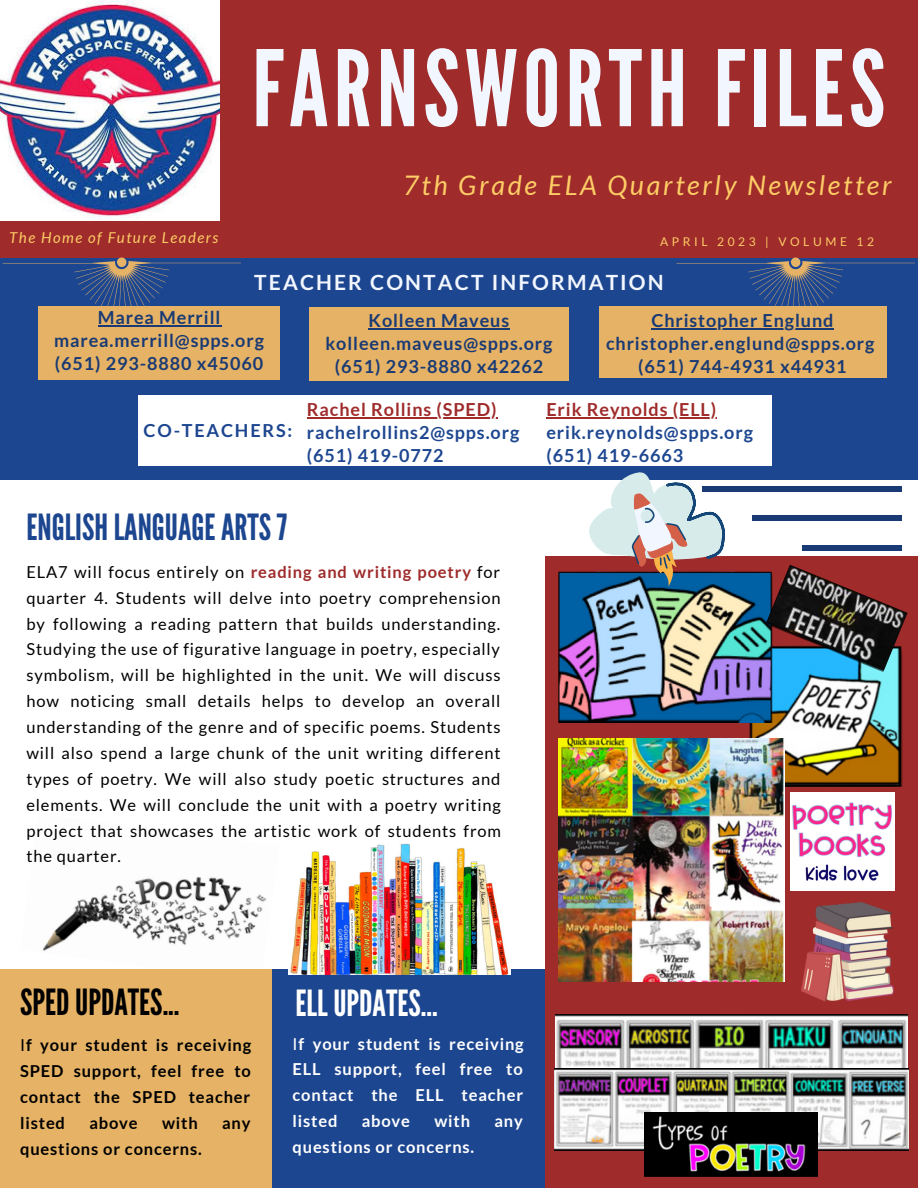
<style>
.page{position:relative;width:918px;height:1188px;background:#fff}
.page>*{position:absolute;margin:0;border:0;box-sizing:border-box;transform-origin:0 0}
.t1{font:105px "League Gothic";letter-spacing:.05em;color:#f2f7ff}
.t2{font:36px "League Gothic";color:#1d4690}
.t3{font:36px "League Gothic";color:#000}
.t4{font:36px "League Gothic";color:#fff}
.t5{font:italic 27px "Lato";letter-spacing:.1em;color:#fecd65}
.t6{font:700 21px "Lato";letter-spacing:.1em;color:#f2f7ff}
.t7{font:700 18px/23.2px "Lato";letter-spacing:.05em;color:#193a74;text-align:center}
.t8{font:700 18px/23.2px "Lato";letter-spacing:.05em;color:#1d4690}
.t9{font:700 18px "Lato";letter-spacing:.05em;color:#9f2b2b}
.t10{font:700 18px "Lato";letter-spacing:.1em;color:#1d4690}
.t11{font:16.5px/25.8px "Lato";letter-spacing:.05em;color:#000;text-align:justify}
.t12{font:700 16.5px/25.8px "Lato";letter-spacing:.05em;color:#000;text-align:justify}
.t13{font:700 16.5px/25.8px "Lato";letter-spacing:.05em;color:#fff;text-align:justify}
.t14{font:italic 15px "Lato";letter-spacing:.1em;color:#fecd65}
.t15{font:12px "Lato";letter-spacing:.3em;color:#fecd65}
.s1{font-weight:700;color:#9f2b2b}
.s2{font-weight:400}
</style>
<div class="page">
<div style="left:0;top:0;width:918px;height:259px;background:#9f2b2b"></div>
<img style="left:0;top:0;width:219px;height:220px">
<div style="left:545px;top:556px;width:373px;height:632px;background:#9f2b2b"></div>
<div style="left:0;top:258px;width:918px;height:222px;background:#1d4690"></div>
<svg style="left:676px;top:258px;width:239px;height:48px"></svg>
<svg style="left:3px;top:258px;width:238px;height:48px"></svg>
<div style="left:38px;top:306px;width:242px;height:73px;background:#e6b366"></div>
<div style="left:309px;top:307px;width:260px;height:73px;background:#e6b366"></div>
<div style="left:599px;top:306px;width:288px;height:72px;background:#e6b366"></div>
<div style="left:138px;top:395px;width:633px;height:71px;background:#fff"></div>
<div style="left:802px;top:545px;width:99px;height:6px;background:#193a74"></div>
<div style="left:752px;top:515px;width:149px;height:6px;background:#193a74"></div>
<div style="left:702px;top:486px;width:199px;height:6px;background:#193a74"></div>
<img style="left:43px;top:877px;width:224px;height:74px">
<div style="left:0;top:969px;width:272px;height:219px;background:#e6b366"></div>
<div style="left:272px;top:969px;width:273px;height:219px;background:#1d4690"></div>
<img style="left:801px;top:903px;width:93px;height:99px">
<hr style="left:546px;top:417px;width:171px;height:2px;background:#9f2b2b">
<img style="left:555px;top:1015px;width:352px;height:54px">
<img style="left:555px;top:1069px;width:353px;height:82px">
<img style="left:645px;top:1112px;width:173px;height:64px">
<img style="left:749px;top:672px;width:153px;height:114px">
<img style="left:558px;top:571px;width:214px;height:152px">
<svg style="left:589px;top:472px;width:136px;height:115px"></svg>
<img style="left:766px;top:565px;width:142px;height:107px">
<img style="left:791px;top:792px;width:104px;height:98px">
<img style="left:558px;top:739px;width:227px;height:243px">
<img style="left:289px;top:843px;width:221px;height:132px">
<hr style="left:98px;top:325px;width:123px;height:1px;background:#193a74">
<hr style="left:369px;top:328px;width:141px;height:2px;background:#193a74">
<hr style="left:651px;top:328px;width:183px;height:2px;background:#193a74">
<hr style="left:307px;top:417px;width:190px;height:2px;background:#9f2b2b">
<h1 class="t1" style="left:252px;top:28px;width:634px">FARNSWORTH FILES</h1>
<h3 class="t5" style="left:403px;top:168px;width:490px">7th Grade ELA Quarterly Newsletter</h3>
<p class="t14" style="left:9px;top:229px;width:211px">The Home of Future Leaders</p>
<p class="t15" style="left:660px;top:234px;width:215px">APRIL 2023 | VOLUME 12</p>
<p class="t6" style="left:254px;top:270px;width:411px">TEACHER CONTACT INFORMATION</p>
<p class="t7" style="left:54px;top:305px;width:211px">Marea Merrill marea.merrill@spps.org (651) 293-8880 x45060</p>
<p class="t7" style="left:325px;top:308px;width:228px">Kolleen Maveus kolleen.maveus@spps.org (651) 293-8880 x42262</p>
<p class="t7" style="left:606px;top:308px;width:270px">Christopher Englund christopher.englund@spps.org (651) 744-4931 x44931</p>
<p class="t10" style="left:144px;top:419px;width:150px">CO-TEACHERS:</p>
<p class="t9" style="left:307px;top:398px;width:191px">Rachel Rollins (SPED)</p>
<p class="t8" style="left:307px;top:420px;width:214px">rachelrollins2@spps.org (651) 419-0772</p>
<h2 class="t2" style="left:26px;top:507px;width:262px">ENGLISHLANGUAGEARTS7</h2>
<p class="t11" style="left:26px;top:558px;width:476px">ELA7 will focus entirely on <span class="s1">reading and writing poetry</span> for quarter 4. Students will delve into poetry comprehension by following a reading pattern that builds understanding.<br>Studying the use of figurative language in poetry, especially symbolism, will be highlighted in the unit. We will discuss how noticing small details helps to develop an overall understanding of the genre and of specific poems. Students will also spend a large chunk of the unit writing different types of poetry. We will also study poetic structures and elements. We will conclude the unit with a poetry writing project that showcases the artistic work of students from the quarter.</p>
<p class="t9" style="left:546px;top:398px;width:171px">Erik Reynolds (ELL)</p>
<p class="t8" style="left:546px;top:420px;width:208px">erik.reynolds@spps.org (651) 419-6663</p>
<h2 class="t3" style="left:20px;top:981px;width:161px">SPEDUPDATES...</h2>
<h2 class="t4" style="left:296px;top:982px;width:144px">ELLUPDATES...</h2>
<p class="t13" style="left:293px;top:1030px;width:233px"><span class="s2">I</span>f your student is receiving ELL support, feel free to contact the ELL teacher listed</p>
<p class="t12" style="left:20px;top:1032px;width:233px"><span class="s2">I</span>f your student is receiving SPED support, feel free to contact the SPED teacher listed</p>
<p class="t13" style="left:362px;top:1108px;width:50px">above</p>
<p class="t13" style="left:434px;top:1108px;width:37px">with</p>
<p class="t13" style="left:494px;top:1108px;width:30px">any</p>
<p class="t13" style="left:293px;top:1134px;width:183px">questions or concerns.</p>
<p class="t12" style="left:89px;top:1109px;width:50px">above</p>
<p class="t12" style="left:162px;top:1109px;width:37px">with</p>
<p class="t12" style="left:222px;top:1109px;width:30px">any</p>
<p class="t12" style="left:20px;top:1135px;width:183px">questions or concerns.</p>
</div>
